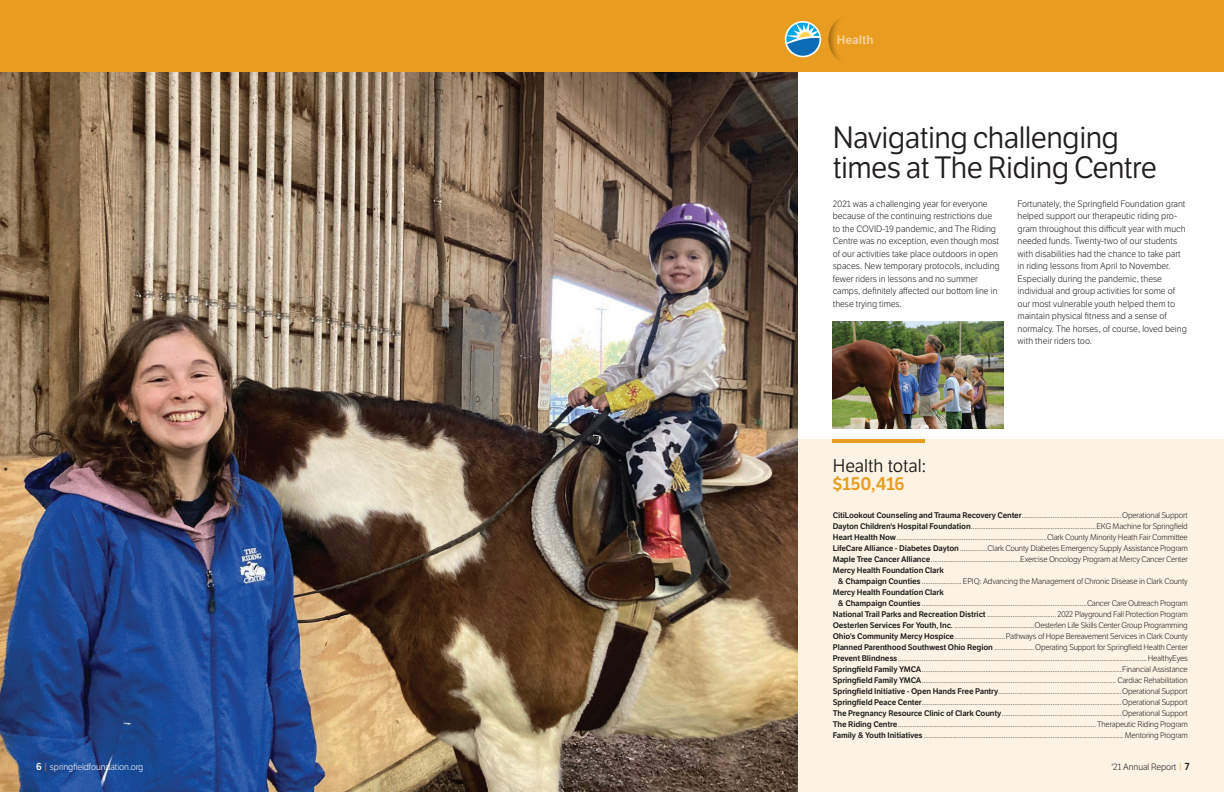
<style>
.page{position:relative;width:1224px;height:792px;background:#fff}
.page>*{position:absolute;margin:0;border:0;box-sizing:border-box;transform-origin:0 0}
.t1{font:30px/30px "LFT Etica";letter-spacing:-.02em;color:#231f20}
.t2{font:18px "LFT Etica";color:#231f20}
.t3{font:18px "LFT Etica SB";letter-spacing:-.01em;color:#e89d20}
.t4{font:12px "LFT Etica SB";color:#f6d29f}
.t5{font:300 9px/12.5px "LFT Etica";color:#231f20}
.t6{font:300 9px "LFT Etica";letter-spacing:-.01em;color:#fff}
.t7{font:300 8px/11px "LFT Etica";letter-spacing:-.02em;color:#231f20;text-align:justify}
.t8{font:8px "LFT Etica SB";letter-spacing:-.02em;color:#231f20}
.s1{font-family:"LFT Etica SB";font-weight:400}
.s2{font-family:"LFT Etica SB";font-weight:400;font-size:10px}
.s3{color:#e89d20}
</style>
<div class="page">
<div style="left:612px;top:439px;width:612px;height:353px;background:#fcf3e4"></div>
<hr style="left:833px;top:439px;width:92px;height:4px;background:#e89d20">
<img style="left:0;top:72px;width:798px;height:720px">
<div style="left:0;top:0;width:1224px;height:72px;background:#e89d20"></div>
<div style="left:828px;top:13px;width:36px;height:53px;background:#231f20;opacity:.35"></div>
<svg style="left:785px;top:21px;width:36px;height:36px"></svg>
<img style="left:833px;top:321px;width:170px;height:108px">
<h3 class="t4" style="left:837px;top:33px;width:38px">Health</h3>
<h1 class="t1" style="left:833px;top:123px;width:325px">Navigating challenging times at The Riding Centre</h1>
<p class="t5" style="left:833px;top:198px;width:168px">2021 was a challenging year for everyone because of the continuing restrictions due to the COVID-19 pandemic, and The Riding Centre was no exception, even though most of our activities take place outdoors in open spaces. New temporary protocols, including fewer riders in lessons and no summer camps, definitely affected our bottom line in these trying times.</p>
<p class="t5" style="left:1018px;top:198px;width:171px">Fortunately, the Springfield Foundation grant helped support our therapeutic riding pro&shy;gram throughout this difficult year with much needed funds. Twenty-two of our students with disabilities had the chance to take part in riding lessons from April to November.<br>Especially during the pandemic, these individual and group activities for some of our most vulnerable youth helped them to maintain physical fitness and a sense of normalcy. The horses, of course, loved being with their riders too.</p>
<h2 class="t2" style="left:833px;top:456px;width:95px">Health total:</h2>
<h2 class="t3" style="left:833px;top:473px;width:73px">$150,416</h2>
<p class="t7" style="left:833px;top:510px;width:357px"><span class="s1">CitiLookout Counseling and Trauma Recovery Center</span>.......................................................Operational Support <span class="s1">Dayton Children's Hospital Foundation</span>.....................................................................EKG Machine for Springfield <span class="s1">Heart Health Now</span>...................................................................................Clark County Minority Heath Fair Committee <span class="s1">LifeCare Alliance - Diabetes Dayton</span>...............Clark County Diabetes Emergency Supply Assistance Program <span class="s1">Maple Tree Cancer Alliance</span>.................................................Exercise Oncology Program at Mercy Cancer Center</p>
<p class="t8" style="left:833px;top:565px;width:113px">Mercy Health Foundation Clark</p>
<p class="t7" style="left:838px;top:576px;width:351px"><span class="s1">&amp; Champaign Counties</span>......................EPIQ: Advancing the Management of Chronic Disease in Clark County</p>
<p class="t8" style="left:833px;top:587px;width:113px">Mercy Health Foundation Clark</p>
<p class="t7" style="left:833px;top:598px;width:357px;text-indent:5px"><span class="s1">&amp; Champaign Counties</span>...........................................................................................Cancer Care Outreach Program <span class="s1">National Trail Parks and Recreation District</span> ...................................... 2022 Playground Fall Protection Program <span class="s1">Oesterlen Services For Youth, Inc.</span> ............................................Oesterlen Life Skills Center Group Programming <span class="s1">Ohio's Community Mercy Hospice</span>............................Pathways of Hope Bereavement Services in Clark County <span class="s1">Planned Parenthood Southwest Ohio Region</span> ......................Operating Support for Springfield Health Center <span class="s1">Prevent Blindness</span>.........................................................................................................................................HealthyEyes <span class="s1">Springfield Family YMCA</span>..............................................................................................................Financial Assistance <span class="s1">Springfield Family YMCA</span>........................................................................................................... Cardiac Rehabilitation <span class="s1">Springfield Initiative - Open Hands Free Pantry</span>....................................................................Operational Support <span class="s1">Springfield Peace Center</span>..............................................................................................................Operational Support <span class="s1">The Pregnancy Resource Clinic of Clark County</span>..................................................................Operational Support <span class="s1">The Riding Centre</span>.............................................................................................................Therapeutic Riding Program <span class="s1">Family &amp; Youth Initiatives</span>.............................................................................................................. Mentoring Program</p>
<p class="t6" style="left:36px;top:761px;width:109px"><span class="s2">6</span> <span class="s3">|</span> springfieldfoundation.org</p>
<p class="t5" style="left:1111px;top:760px;width:79px">'21 Annual Report <span class="s3">|</span> <span class="s2">7</span></p>
</div>
